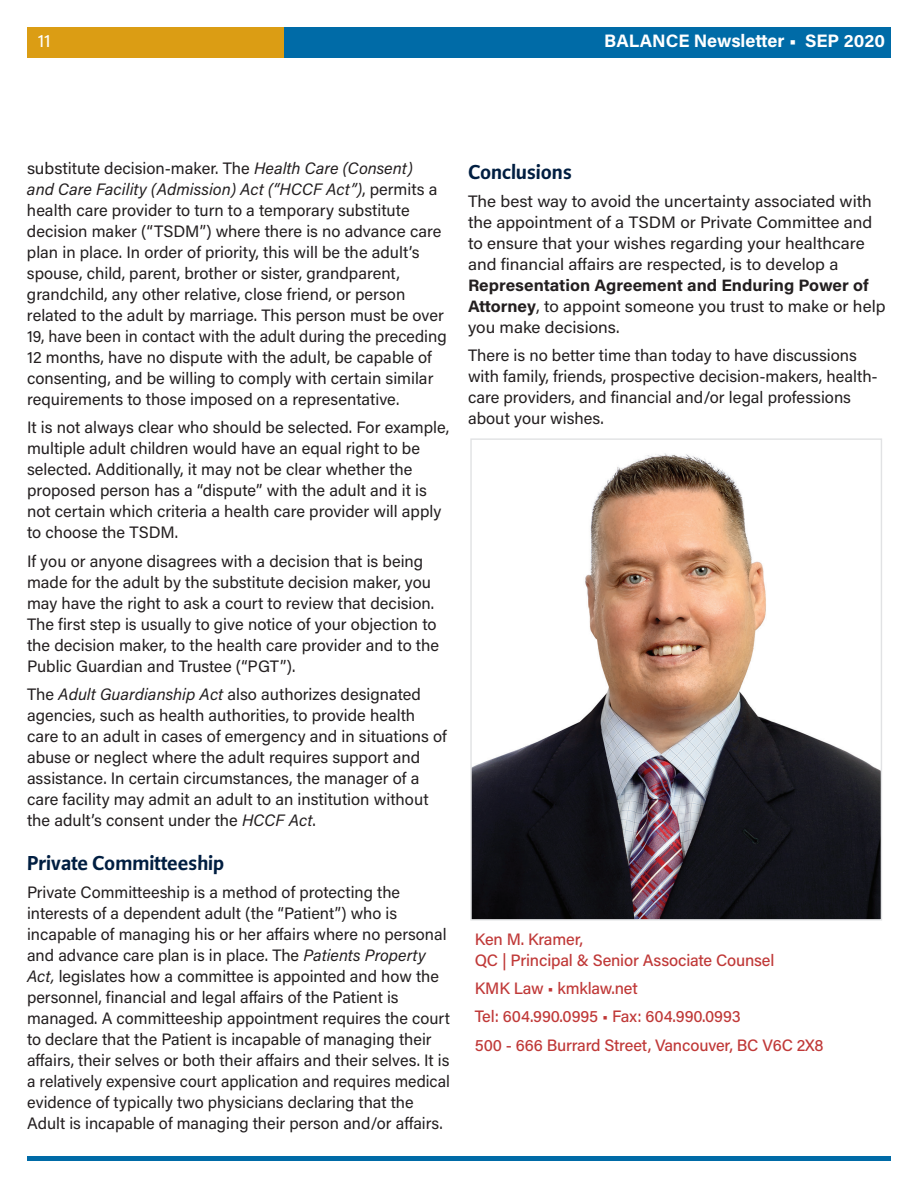
<style>
.page{position:relative;width:918px;height:1188px;background:#fff}
.page>*{position:absolute;margin:0;border:0;box-sizing:border-box;transform-origin:0 0}
.t1{font:22.5px "Beo Sans Bold R21";color:#001e41}
.t2{font:700 18px "Acumin Pro";letter-spacing:-.005em;color:#fff}
.t3{font:18px "Acumin Pro";color:#fff}
.t4{font:16.5px/21px "Acumin Pro";color:#231f20}
.t5{font:16.5px/21px "Acumin Pro";color:#231f20;scale:1.04 1}
.t6{font:500 16.5px/28.3px "Acumin Pro";letter-spacing:-.01em;color:#c03938}
.s1{font-style:italic}
.s2{font-weight:700}
</style>
<div class="page">
<div style="left:284px;top:27px;width:607px;height:30px;background:#006ba7"></div>
<div style="left:27px;top:27px;width:257px;height:30px;background:#db9d14"></div>
<div style="left:284px;top:1156px;width:607px;height:5px;background:#006ba7"></div>
<div style="left:27px;top:1156px;width:257px;height:5px;background:#006ba7"></div>
<img style="left:472px;top:453px;width:408px;height:466px">
<p class="t3" style="left:38px;top:28px;width:14px">11</p>
<p class="t2" style="left:604px;top:28px;width:282px">BALANCE Newsletter • SEP 2020</p>
<p class="t5" style="left:27px;top:157px;width:405px">substitute decision-maker. The <span class="s1">Health Care (Consent)<br>and Care Facility (Admission) Act (“HCCF Act”)</span>, permits a health care provider to turn to a temporary substitute decision maker (“TSDM”) where there is no advance care plan in place. In order of priority, this will be the adult’s spouse, child, parent, brother or sister, grandparent, grandchild, any other relative, close friend, or person related to the adult by marriage. This person must be over 19, have been in contact with the adult during the preceding 12 months, have no dispute with the adult, be capable of consenting, and be willing to comply with certain similar requirements to those imposed on a representative.</p>
<p class="t4" style="left:27px;top:417px;width:424px">It is not always clear who should be selected. For example, multiple adult children would have an equal right to be selected. Additionally, it may not be clear whether the proposed person has a “dispute” with the adult and it is not certain which criteria a health care provider will apply to choose the TSDM.</p>
<p class="t4" style="left:27px;top:550px;width:414px">If you or anyone disagrees with a decision that is being made for the adult by the substitute decision maker, you may have the right to ask a court to review that decision.<br>The first step is usually to give notice of your objection to the decision maker, to the health care provider and to the Public Guardian and Trustee (“PGT”).</p>
<p class="t4" style="left:27px;top:683px;width:421px">The <span class="s1">Adult Guardianship Act</span> also authorizes designated agencies, such as health authorities, to provide health care to an adult in cases of emergency and in situations of abuse or neglect where the adult requires support and assistance. In certain circumstances, the manager of a care facility may admit an adult to an institution without the adult’s consent under the <span class="s1">HCCF Act</span>.</p>
<h1 class="t1" style="left:27px;top:852px;width:199px">Private Committeeship</h1>
<p class="t4" style="left:27px;top:881px;width:425px">Private Committeeship is a method of protecting the interests of a dependent adult (the “Patient”) who is incapable of managing his or her affairs where no personal and advance care plan is in place. The <span class="s1">Patients Property Act,</span> legislates how a committee is appointed and how the personnel, financial and legal affairs of the Patient is managed. A committeeship appointment requires the court to declare that the Patient is incapable of managing their affairs, their selves or both their affairs and their selves. It is a relatively expensive court application and requires medical evidence of typically two physicians declaring that the Adult is incapable of managing their person and/or affairs.</p>
<h1 class="t1" style="left:468px;top:161px;width:105px">Conclusions</h1>
<p class="t5" style="left:468px;top:190px;width:390px">The best way to avoid the uncertainty associated with the appointment of a TSDM or Private Committee and to ensure that your wishes regarding your healthcare and financial affairs are respected, is to develop a</p>
<p class="t5" style="left:468px;top:274px;width:403px"><span class="s2">Representation Agreement and Enduring Power of<br>Attorney</span>, to appoint someone you trust to make or help you make decisions.</p>
<p class="t4" style="left:468px;top:344px;width:411px">There is no better time than today to have discussions with family, friends, prospective decision-makers, health&shy;care providers, and financial and/or legal professions about your wishes.</p>
<p class="t6" style="left:475px;top:928px;width:301px;line-height:21px">Ken M. Kramer,<br>QC | Principal &amp; Senior Associate Counsel</p>
<p class="t6" style="left:475px;top:974px;width:350px">KMK Law • kmklaw.net<br>Tel: 604.990.0995 • Fax: 604.990.0993<br>500 - 666 Burrard Street, Vancouver, BC V6C 2X8</p>
</div>
